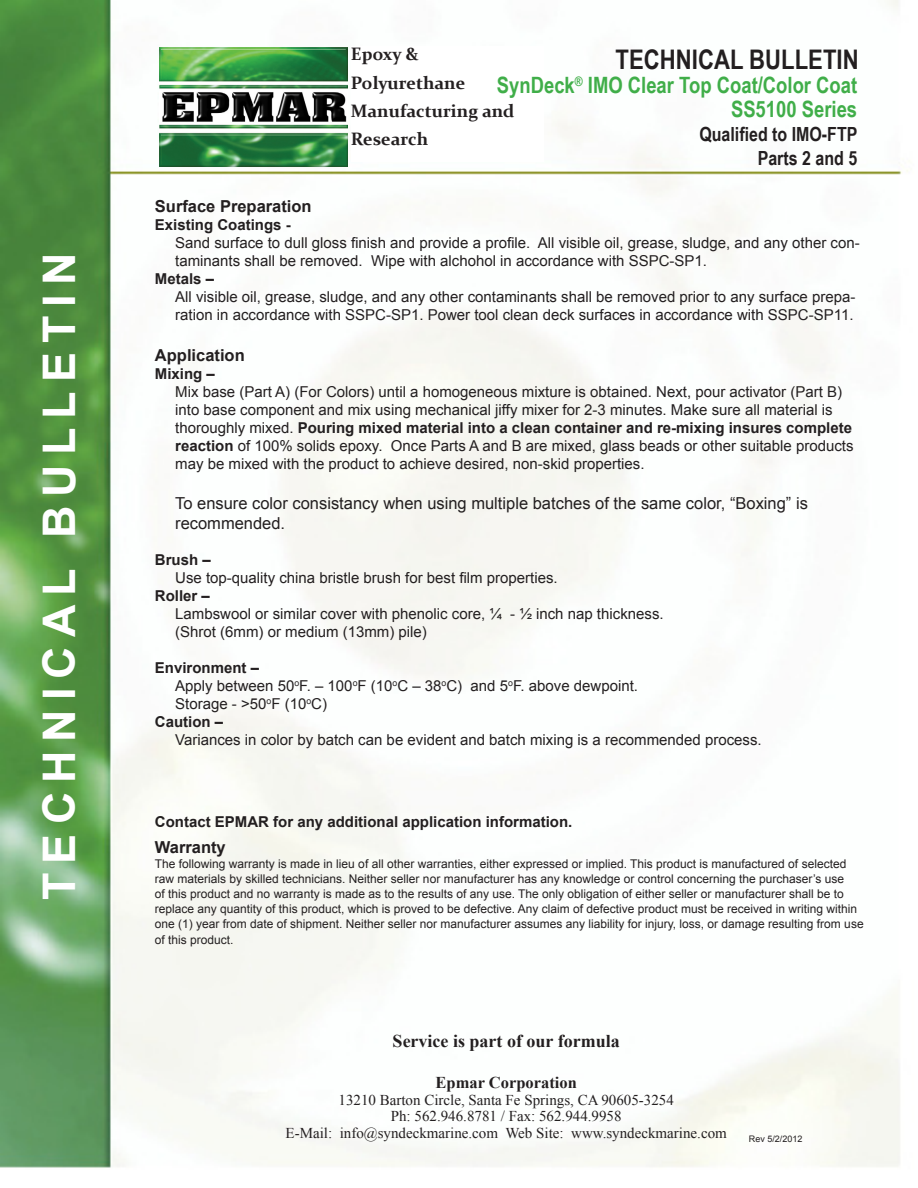
<style>
.page{position:relative;width:918px;height:1188px;background:#fff}
.page>*{position:absolute;margin:0;border:0;box-sizing:border-box;transform-origin:0 0}
.t1{font:700 45px "Arial";letter-spacing:.2em;color:#fff}
.t2{font:700 27px "Arial Narrow";color:#231f20}
.t3{font:700 22.5px/24px "Arial Narrow";color:#40ae49;text-align:right}
.t4{font:700 19.5px/24px "Arial Narrow";color:#231f20;text-align:right}
.t5{font:700 18px/28.3px "Constantia";color:#231f20}
.t6{font:700 18px "Times New Roman";color:#231f20}
.indented_paragraph{font:16.5px/19.8px "Arial";color:#231f20}
.t7{font:700 16.5px "Arial";color:#231f20}
.t8{font:700 16.5px "Times New Roman";color:#231f20}
.indented_paragraph-2{font:15px/18px "Arial";color:#231f20}
.t9{font:15px/16.5px "Times New Roman";color:#231f20;text-align:center}
.indented_paragraph-3{font:700 15px "Arial";color:#231f20}
.t10{font:12px/15px "Arial";color:#231f20}
.t11{font:9px "Arial";color:#231f20}
.s1{font-weight:700}
</style>
<div class="page">
<img style="left:0;top:0;width:908px;height:1168px">
<img style="left:159px;top:48px;width:188px;height:119px">
<div style="left:351px;top:47px;width:192px;height:115px;background:#fff"></div>
<h1 class="t1" style="left:30px;top:900px;width:649px;rotate:-90deg">TECHNICAL BULLETIN</h1>
<p class="t5" style="left:351px;top:39px;width:165px">Epoxy &amp;<br>Polyurethane<br>Manufacturing and<br>Research</p>
<p class="t2" style="left:616px;top:39px;width:245px">TECHNICAL BULLETIN</p>
<p class="t3" style="left:497px;top:72px;width:362px">SynDeck<sup>®</sup> IMO Clear Top Coat/Color Coat<br>SS5100 Series</p>
<p class="t4" style="left:699px;top:121px;width:160px">Qualified to IMO-FTP<br>Parts 2 and 5</p>
<p class="t7" style="left:155px;top:195px;width:158px">Surface Preparation</p>
<p class="indented_paragraph-3" style="left:155px;top:215px;width:137px">Existing Coatings -</p>
<p class="indented_paragraph-2" style="left:175px;top:234px;width:686px">Sand surface to dull gloss finish and provide a profile. All visible oil, grease, sludge, and any other con&shy;taminants shall be removed. Wipe with alchohol in accordance with SSPC-SP1.</p>
<p class="indented_paragraph-3" style="left:155px;top:269px;width:61px">Metals –</p>
<p class="indented_paragraph-2" style="left:175px;top:288px;width:682px">All visible oil, grease, sludge, and any other contaminants shall be removed prior to any surface prepa&shy;ration in accordance with SSPC-SP1. Power tool clean deck surfaces in accordance with SSPC-SP11.</p>
<p class="t7" style="left:155px;top:344px;width:91px">Application</p>
<p class="indented_paragraph-3" style="left:155px;top:364px;width:62px">Mixing –</p>
<p class="indented_paragraph-2" style="left:175px;top:383px;width:680px">Mix base (Part A) (For Colors) until a homogeneous mixture is obtained. Next, pour activator (Part B) into base component and mix using mechanical jiffy mixer for 2-3 minutes. Make sure all material is thoroughly mixed. <span class="s1">Pouring mixed material into a clean container and re-mixing insures complete reaction</span> of 100% solids epoxy. Once Parts A and B are mixed, glass beads or other suitable products may be mixed with the product to achieve desired, non-skid properties.</p>
<p class="indented_paragraph" style="left:175px;top:493px;width:634px">To ensure color consistancy when using multiple batches of the same color, “Boxing” is recommended.</p>
<p class="indented_paragraph-3" style="left:155px;top:549px;width:57px">Brush –</p>
<p class="indented_paragraph-2" style="left:175px;top:568px;width:384px">Use top-quality china bristle brush for best film properties.</p>
<p class="indented_paragraph-3" style="left:155px;top:585px;width:57px">Roller –</p>
<p class="indented_paragraph-2" style="left:175px;top:604px;width:490px">Lambswool or similar cover with phenolic core, ¼ - ½ inch nap thickness.</p>
<p class="indented_paragraph-2" style="left:175px;top:622px;width:253px">(Shrot (6mm) or medium (13mm) pile)</p>
<p class="indented_paragraph-3" style="left:155px;top:657px;width:106px">Environment –</p>
<p class="indented_paragraph-2" style="left:175px;top:676px;width:464px">Apply between 50<sup>o</sup>F. – 100<sup>o</sup>F (10<sup>o</sup>C – 38<sup>o</sup>C) and 5<sup>o</sup>F. above dewpoint.</p>
<p class="indented_paragraph-2" style="left:175px;top:694px;width:153px">Storage - &gt;50<sup>o</sup>F (10<sup>o</sup>C)</p>
<p class="indented_paragraph-3" style="left:155px;top:711px;width:70px">Caution –</p>
<p class="indented_paragraph-2" style="left:175px;top:730px;width:588px">Variances in color by batch can be evident and batch mixing is a recommended process.</p>
<p class="indented_paragraph-3" style="left:155px;top:812px;width:419px">Contact EPMAR for any additional application information.</p>
<p class="t7" style="left:155px;top:836px;width:72px">Warranty</p>
<p class="t10" style="left:155px;top:856px;width:710px">The following warranty is made in lieu of all other warranties, either expressed or implied. This product is manufactured of selected raw materials by skilled technicians. Neither seller nor manufacturer has any knowledge or control concerning the purchaser’s use<br>of this product and no warranty is made as to the results of any use. The only obligation of either seller or manufacturer shall be to replace any quantity of this product, which is proved to be defective. Any claim of defective product must be received in writing within one (1) year from date of shipment. Neither seller nor manufacturer assumes any liability for injury, loss, or damage resulting from use</p>
<p class="t10" style="left:155px;top:932px;width:80px">of this product.</p>
<p class="t6" style="left:393px;top:1029px;width:229px">Service is part of our formula</p>
<p class="t8" style="left:436px;top:1072px;width:143px">Epmar Corporation</p>
<p class="t9" style="left:339px;top:1091px;width:337px">13210 Barton Circle, Santa Fe Springs, CA 90605-3254<br>Ph: 562.946.8781 / Fax: 562.944.9958</p>
<p class="t9" style="left:286px;top:1124px;width:443px">E-Mail: info@syndeckmarine.com Web Site: www.syndeckmarine.com</p>
<p class="t11" style="left:749px;top:1133px;width:55px">Rev 5/2/2012</p>
</div>
